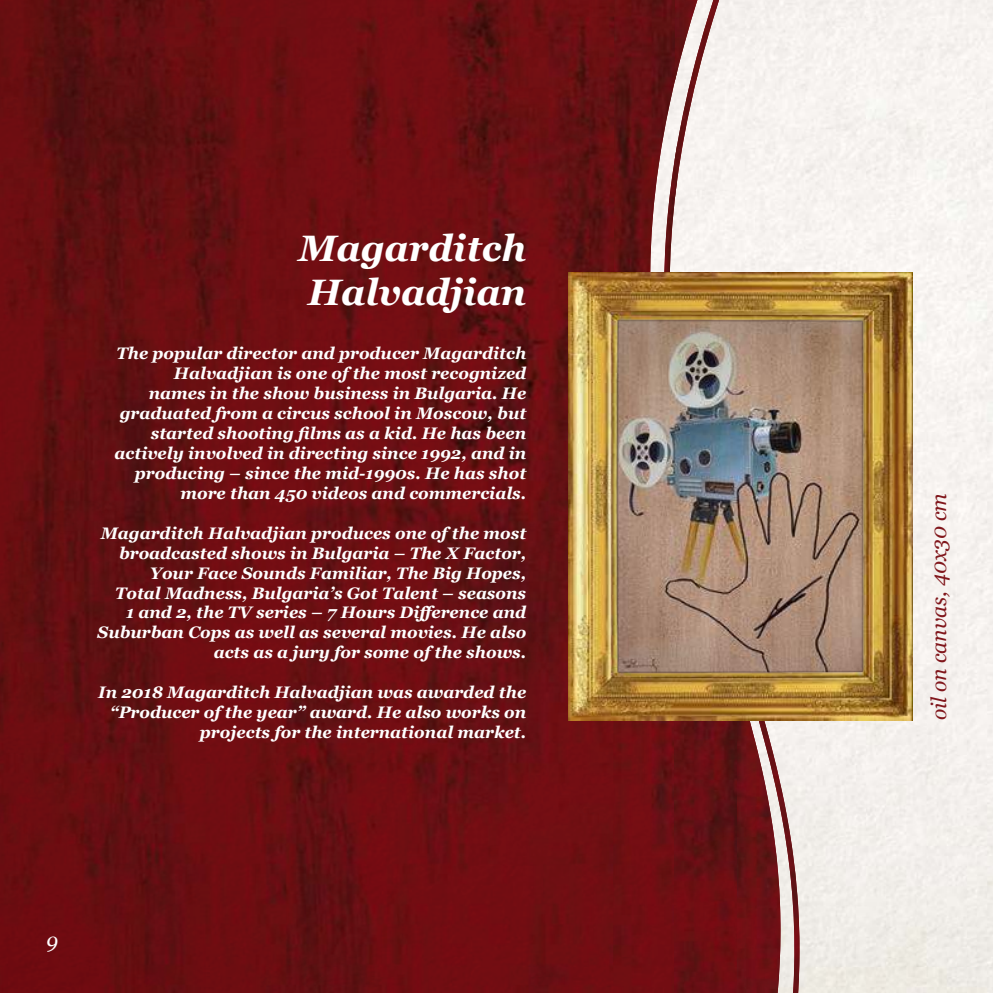
<style>
.page{position:relative;width:993px;height:993px;background:#fff}
.page>*{position:absolute;margin:0;border:0;box-sizing:border-box;transform-origin:0 0}
.t1{font:italic 700 36.75px/44.1px "Georgia";color:#fff}
.t2{font:italic 21px "Georgia";color:#81171c}
.t3{font:italic 21px "Georgia";color:#fff}
.t4{font:italic 700 16.62px/19.9px "Georgia";color:#fff;text-align:right}
</style>
<div class="page">
<img style="left:0;top:0;width:992px;height:992px">
<img style="left:568px;top:272px;width:344px;height:448px">
<h1 class="t1" style="left:298px;top:226px;width:229px">Magarditch<br>Halvadjian</h1>
<p class="t4" style="left:114px;top:343px;width:413px">The popular director and producer Magarditch Halvadjian is one of the most recognized names in the show business in Bulgaria. He graduated from a circus school in Moscow, but started shooting films as a kid. He has been actively involved in directing since 1992, and in producing – since the mid-1990s. He has shot more than 450 videos and commercials.</p>
<p class="t4" style="left:97px;top:522px;width:430px">Magarditch Halvadjian produces one of the most broadcasted shows in Bulgaria – The X Factor, Your Face Sounds Familiar, The Big Hopes,<br>Total Madness, Bulgaria’s Got Talent – seasons<br>1 and 2, the TV series – 7 Hours Difference and Suburban Cops as well as several movies. He also acts as a jury for some of the shows.</p>
<p class="t4" style="left:98px;top:682px;width:429px">In 2018 Magarditch Halvadjian was awarded the “Producer of the year” award. He also works on projects for the international market.</p>
<p class="t3" style="left:46px;top:927px;width:13px">9</p>
<p class="t2" style="left:925px;top:720px;width:229px;rotate:-90deg">oil on canvas, 40x30 cm</p>
</div>
